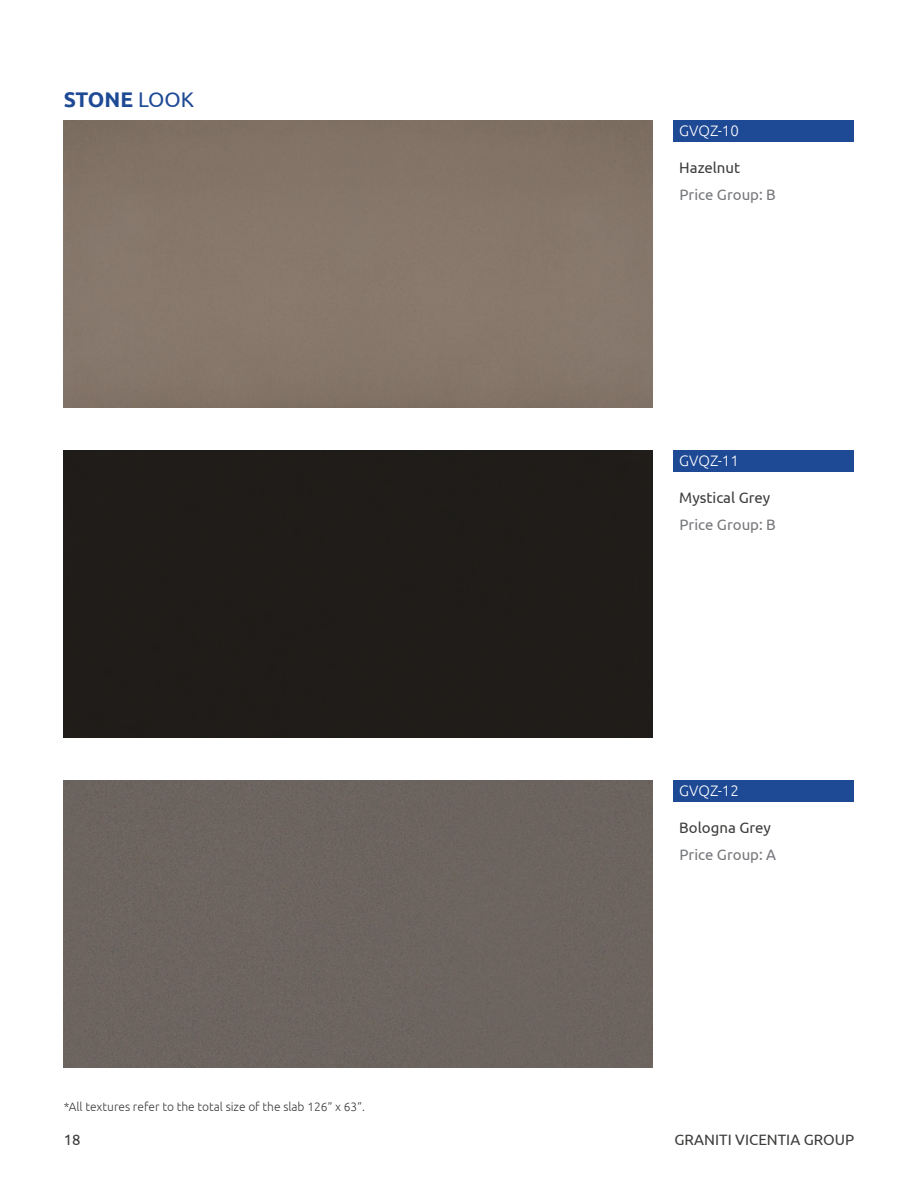
<style>
.page{position:relative;width:918px;height:1188px;background:#fff}
.page>*{position:absolute;margin:0;border:0;box-sizing:border-box;transform-origin:0 0}
.testo-generale{font:700 21.15px "Ubuntu";letter-spacing:-.01em;color:#1e4994}
.testo-generale-2{font:15.15px "Ubuntu";color:#76777b}
.testo-generale-3{font:15.15px "Ubuntu";color:#3d3d3c}
.testo-generale-4{font:300 15.15px "Ubuntu";color:#fff}
.t1{font:15px "Ubuntu";color:#3d3d3c}
.testo-generale-5{font:300 12.15px "Ubuntu";color:#3d3d3c}
.s1{font-weight:400}
</style>
<div class="page">
<div style="left:674px;top:450px;width:180px;height:22px;background:#1e4994"></div>
<div style="left:674px;top:120px;width:180px;height:22px;background:#1e4994"></div>
<div style="left:674px;top:780px;width:180px;height:21px;background:#1e4994"></div>
<div style="left:64px;top:450px;width:589px;height:288px;background:#1f1c19"></div>
<div style="left:64px;top:120px;width:589px;height:288px;background:#85766a"></div>
<div style="left:64px;top:780px;width:589px;height:288px;background:#6d645f"></div>
<p class="testo-generale" style="left:64px;top:87px;width:132px">STONE <span class="s1">LOOK</span></p>
<p class="testo-generale-5" style="left:64px;top:1099px;width:303px">*All textures refer to the total size of the slab 126” x 63”.</p>
<p class="testo-generale-4" style="left:679px;top:121px;width:61px">GVQZ-10</p>
<p class="testo-generale-3" style="left:679px;top:158px;width:62px">Hazelnut</p>
<p class="testo-generale-2" style="left:679px;top:185px;width:98px">Price Group: B</p>
<p class="testo-generale-4" style="left:679px;top:451px;width:61px">GVQZ-11</p>
<p class="testo-generale-3" style="left:679px;top:488px;width:93px">Mystical Grey</p>
<p class="testo-generale-2" style="left:679px;top:515px;width:98px">Price Group: B</p>
<p class="testo-generale-4" style="left:679px;top:781px;width:61px">GVQZ-12</p>
<p class="testo-generale-3" style="left:679px;top:818px;width:93px">Bologna Grey</p>
<p class="testo-generale-2" style="left:679px;top:845px;width:98px">Price Group: A</p>
<p class="t1" style="left:64px;top:1131px;width:18px">18</p>
<p class="t1" style="left:674px;top:1131px;width:181px">GRANITI VICENTIA GROUP</p>
</div>
